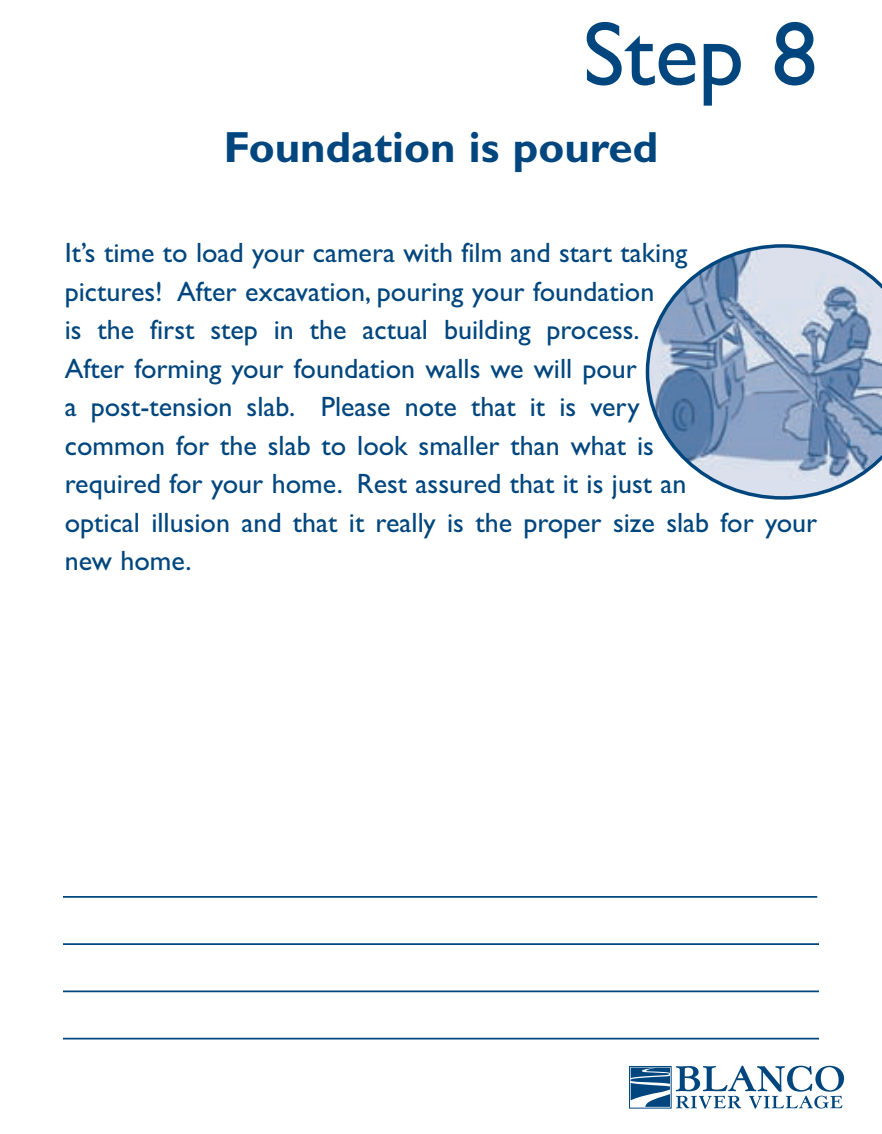
<style>
.page{position:relative;width:882px;height:1134px;background:#fff}
.page>*{position:absolute;margin:0;border:0;box-sizing:border-box;transform-origin:0 0}
.t1{font:91px "Gill Sans";color:#00467e}
.t2{font:700 43.75px "Gill Sans";color:#00467e}
.t3{font:28px/38.5px "Gill Sans";color:#00467e}
</style>
<div class="page">
<hr style="left:63px;top:896px;width:754px;height:2px;background:#00467e">
<hr style="left:63px;top:943px;width:756px;height:2px;background:#00467e">
<hr style="left:63px;top:990px;width:756px;height:2px;background:#00467e">
<hr style="left:63px;top:1038px;width:756px;height:2px;background:#00467e">
<svg style="left:646px;top:244px;width:236px;height:256px"></svg>
<div style="left:629px;top:1066px;width:42px;height:42px;border:1px solid #014882"></div>
<svg style="left:676px;top:1066px;width:168px;height:43px"></svg>
<svg style="left:631px;top:1067px;width:39px;height:40px"></svg>
<h1 class="t1" style="left:583px;top:23px;width:236px">Step 8</h1>
<h2 class="t2" style="left:224px;top:132px;width:436px">Foundation is poured</h2>
<p class="t3" style="left:65px;top:237px;width:754px">It’s time to load your camera with film and start taking<br>pictures! After excavation, pouring your foundation<br>is the first step in the actual building process.<br>After forming your foundation walls we will pour<br>a post-tension slab. Please note that it is very<br>common for the slab to look smaller than what is<br>required for your home. Rest assured that it is just an<br>optical illusion and that it really is the proper size slab for your new home.</p>
</div>
